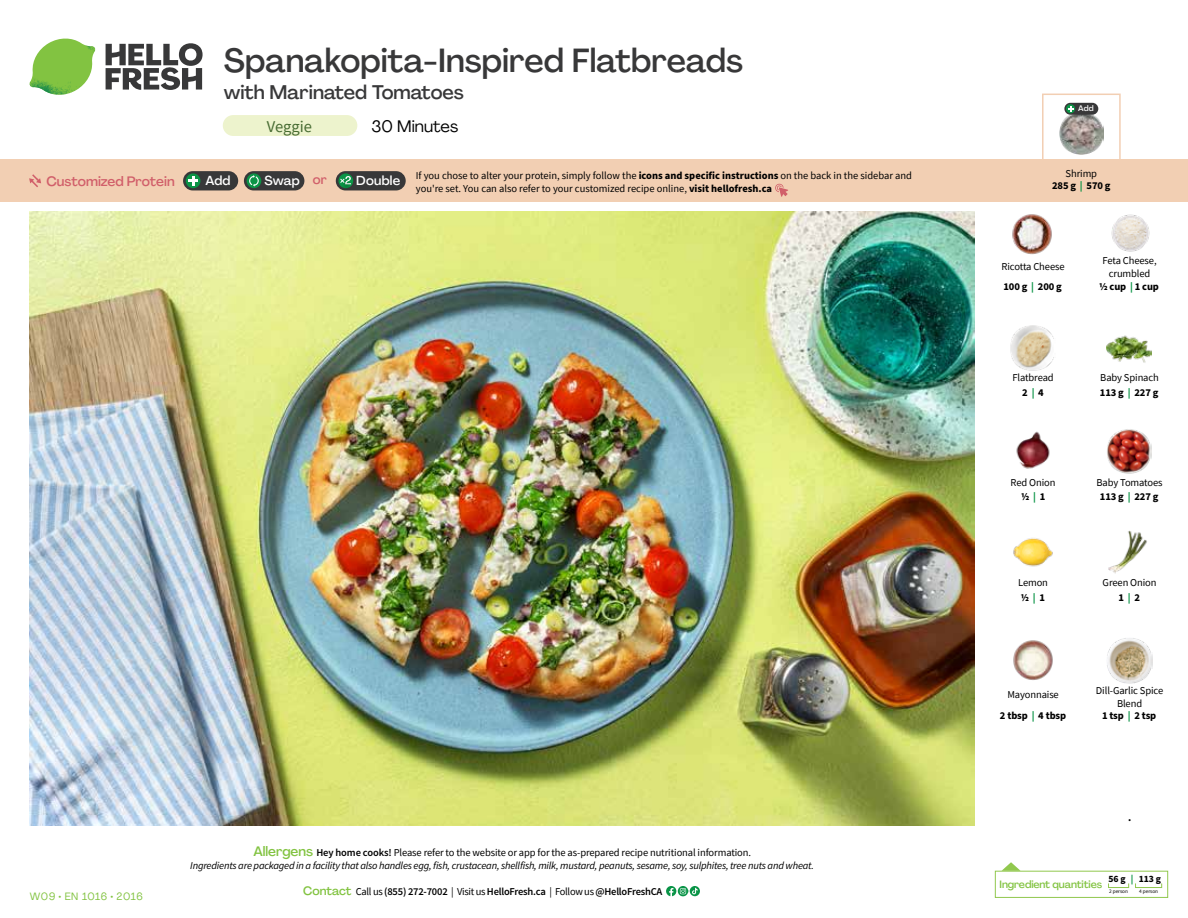
<style>
.page{position:relative;width:1188px;height:918px;background:#fff}
.page>*{position:absolute;margin:0;border:0;box-sizing:border-box;transform-origin:0 0}
.t1{font:500 33px "Agrandir";color:#383839}
.t2{font:500 19.5px "Agrandir";color:#383839}
.t3{font:16.5px "Agrandir";color:#000}
.t4{font:16.5px "Source Sans Pro";color:#476b32}
.t5{font:500 13.5px "Agrandir";color:#d15f6a}
.t6{font:500 12.9px "Agrandir";letter-spacing:.015em;color:#fff}
.t7{font:10.5px/14.9px "Source Sans Pro";letter-spacing:-.01em;color:#000;text-align:center}
.t8{font:italic 10.5px/13.5px "Source Sans Pro";letter-spacing:-.02em;color:#000;text-align:center}
.t9{font:600 10.5px "Source Sans Pro";letter-spacing:-.02em;color:#000}
.t10{font:700 10.5px/12px "Source Sans Pro";letter-spacing:-.01em;color:#000;text-align:center}
.t11{font:500 10.5px "Agrandir";letter-spacing:-.01em;color:#82c341}
.t12{font:10.5px "Agrandir";letter-spacing:.05em;color:#82c341}
.t13{font:700 9.6px "Source Sans Pro";color:#000}
.t14{font:500 7.95px "Agrandir";color:#fff}
.t15{font:5.25px "Source Sans Pro";letter-spacing:-.01em;color:#000}
.s1{color:#d15f6a}
.s2{font-weight:400}
.s3{color:#0b9446}
.s4{font-weight:700}
.s5{font-weight:700;color:#0b9446}
.s6{font-family:"Agrandir";font-weight:500;font-style:normal;font-size:13.5px;color:#82c341}
.s7{font-weight:600;font-style:normal}
.s8{font-style:normal}
.s9{font-family:"Agrandir";font-weight:500;font-size:12px;color:#82c341}
</style>
<div class="page">
<svg style="left:106px;top:43px;width:97px;height:47px"></svg>
<svg style="left:34px;top:39px;width:59px;height:38px"></svg>
<img style="left:65px;top:39px;width:30px;height:25px">
<img style="left:33px;top:60px;width:56px;height:10px">
<img style="left:29px;top:64px;width:58px;height:31px">
<img style="left:64px;top:70px;width:25px;height:24px">
<img style="left:30px;top:211px;width:945px;height:615px">
<svg style="left:690px;top:886px;width:10px;height:10px"></svg>
<svg style="left:666px;top:886px;width:32px;height:10px"></svg>
<svg style="left:1002px;top:862px;width:19px;height:9px"></svg>
<div style="left:995px;top:871px;width:173px;height:27px;border:1px solid #91c84e"></div>
<div style="left:1108px;top:883px;width:21px;height:5px;border:1px solid #91c84e"></div>
<div style="left:1135px;top:883px;width:27px;height:5px;border:1px solid #91c84e"></div>
<img style="left:1011px;top:325px;width:43px;height:45px">
<img style="left:1106px;top:335px;width:46px;height:28px">
<img style="left:1016px;top:431px;width:34px;height:38px">
<img style="left:1107px;top:429px;width:45px;height:45px">
<img style="left:1013px;top:538px;width:40px;height:29px">
<img style="left:1108px;top:530px;width:39px;height:44px">
<img style="left:1013px;top:640px;width:40px;height:40px">
<img style="left:1111px;top:214px;width:39px;height:38px">
<img style="left:1012px;top:214px;width:40px;height:41px">
<img style="left:1107px;top:638px;width:45px;height:45px">
<div style="left:0;top:160px;width:1188px;height:42px;background:#f2cfb3"></div>
<svg style="left:29px;top:174px;width:12px;height:13px"></svg>
<div style="left:336px;top:171px;width:70px;height:19px;background:#383839;border-radius:10px"></div>
<svg style="left:338px;top:173px;width:15px;height:15px"></svg>
<div style="left:341px;top:180px;width:11px;height:11px;background:#000;opacity:.35"></div>
<svg style="left:339px;top:176px;width:12px;height:8px"></svg>
<div style="left:244px;top:171px;width:60px;height:19px;background:#383839;border-radius:10px"></div>
<div style="left:247px;top:173px;width:14px;height:15px;background:#0b9446;border-radius:50%"></div>
<svg style="left:249px;top:175px;width:10px;height:12px"></svg>
<div style="left:183px;top:171px;width:55px;height:19px;background:#383839;border-radius:10px"></div>
<div style="left:186px;top:173px;width:14px;height:15px;background:#0b9446;border-radius:50%"></div>
<svg style="left:188px;top:176px;width:10px;height:10px"></svg>
<svg style="left:775px;top:183px;width:13px;height:14px"></svg>
<div style="left:1042px;top:94px;width:79px;height:69px;border:2px solid #f2cfb3"></div>
<img style="left:1060px;top:112px;width:43px;height:43px">
<div style="left:1064px;top:103px;width:34px;height:12px;background:#383839;border-radius:6px"></div>
<svg style="left:1066px;top:104px;width:9px;height:9px"></svg>
<svg style="left:1068px;top:106px;width:5px;height:6px"></svg>
<div style="left:223px;top:115px;width:134px;height:21px;background:#edf3cd;border-radius:10px"></div>
<h1 class="t1" style="left:224px;top:40px;width:521px">Spanakopita-Inspired Flatbreads</h1>
<h2 class="t2" style="left:224px;top:80px;width:242px">with Marinated Tomatoes</h2>
<h3 class="t3" style="left:372px;top:116px;width:88px">30 Minutes</h3>
<h3 class="t4" style="left:267px;top:116px;width:47px">Veggie</h3>
<p class="t14" style="left:1078px;top:104px;width:17px">Add</p>
<p class="t5" style="left:46px;top:173px;width:130px">Customized Protein</p>
<p class="t6" style="left:205px;top:172px;width:27px">Add</p>
<p class="t6" style="left:264px;top:172px;width:64px">Swap <span class="s1">or</span></p>
<p class="t6" style="left:356px;top:172px;width:45px">Double</p>
<p class="t10" style="left:1052px;top:168px;width:60px"><span class="s2">Shrimp<br></span>285 g <span class="s3">|</span> 570 g</p>
<p class="t7" style="left:416px;top:168px;width:498px;line-height:13.5px;text-align:left">If you chose to alter your protein, simply follow the <span class="s4">icons and specific instructions</span> on the back in the sidebar and you're set. You can also refer to your customized recipe online, <span class="s4">visit hellofresh.ca</span></p>
<p class="t7" style="left:1002px;top:257px;width:65px;line-height:19.5px;text-align:left">Ricotta Cheese<br><span class="s4">100 g</span> <span class="s5">|</span> <span class="s4">200 g</span></p>
<p class="t7" style="left:1099px;top:254px;width:62px;line-height:12.9px">Feta Cheese, crumbled<br><span class="s4">1/2 cup</span> <span class="s5">|</span> <span class="s4">1 cup</span></p>
<p class="t7" style="left:1012px;top:370px;width:43px">Flatbread<br><span class="s4">2</span> <span class="s5">|</span> <span class="s4">4</span></p>
<p class="t7" style="left:1100px;top:370px;width:61px;text-align:left">Baby Spinach<br><span class="s4">113 g</span> <span class="s5">|</span> <span class="s4">227 g</span></p>
<p class="t7" style="left:1011px;top:475px;width:46px">Red Onion<br><span class="s4">1/2</span> <span class="s5">|</span> <span class="s4">1</span></p>
<p class="t7" style="left:1097px;top:475px;width:68px">Baby Tomatoes<br><span class="s4">113 g</span> <span class="s5">|</span> <span class="s4">227 g</span></p>
<p class="t7" style="left:1018px;top:574px;width:31px;line-height:15.9px;text-align:left">Lemon<br><span class="s4">1/2</span> <span class="s5">|</span> <span class="s4">1</span></p>
<p class="t7" style="left:1103px;top:574px;width:55px;line-height:15.9px">Green Onion<br><span class="s4">1</span> <span class="s5">|</span> <span class="s4">2</span></p>
<p class="t7" style="left:1000px;top:684px;width:68px;line-height:21.1px">Mayonnaise<br><span class="s4">2 tbsp</span> <span class="s5">|</span> <span class="s4">4 tbsp</span></p>
<p class="t7" style="left:1096px;top:684px;width:69px;line-height:13.5px">Dill-Garlic Spice<br>Blend</p>
<p class="t10" style="left:1102px;top:710px;width:56px">1 tsp <span class="s3">|</span> 2 tsp</p>
<p class="t12" style="left:30px;top:890px;width:115px">W09 • EN 1016 • 2016</p>
<p class="t8" style="left:190px;top:846px;width:625px"><span class="s6">Allergens</span> <span class="s7">Hey home cooks!</span> <span class="s8">Please refer to the website or app for the as-prepared recipe nutritional information.<br></span>Ingredients are packaged in a facility that also handles egg, fish, crustacean, shellfish, milk, mustard, peanuts, sesame, soy, sulphites, tree nuts and wheat.</p>
<p class="t9" style="left:303px;top:885px;width:361px"><span class="s9">Contact</span> <span class="s2">Call us</span> (855) 272-7002 <span class="s2">| Visit us</span> HelloFresh.ca <span class="s2">| Follow us</span> @HelloFreshCA</p>
<p class="t10" style="left:1128px;top:812px;width:5px">.</p>
<p class="t13" style="left:1109px;top:872px;width:54px">56 g <span class="s3">|</span> 113 g</p>
<p class="t15" style="left:1109px;top:888px;width:20px">2 person</p>
<p class="t15" style="left:1139px;top:888px;width:20px">4 person</p>
<p class="t11" style="left:1000px;top:878px;width:104px">Ingredient quantities</p>
</div>
